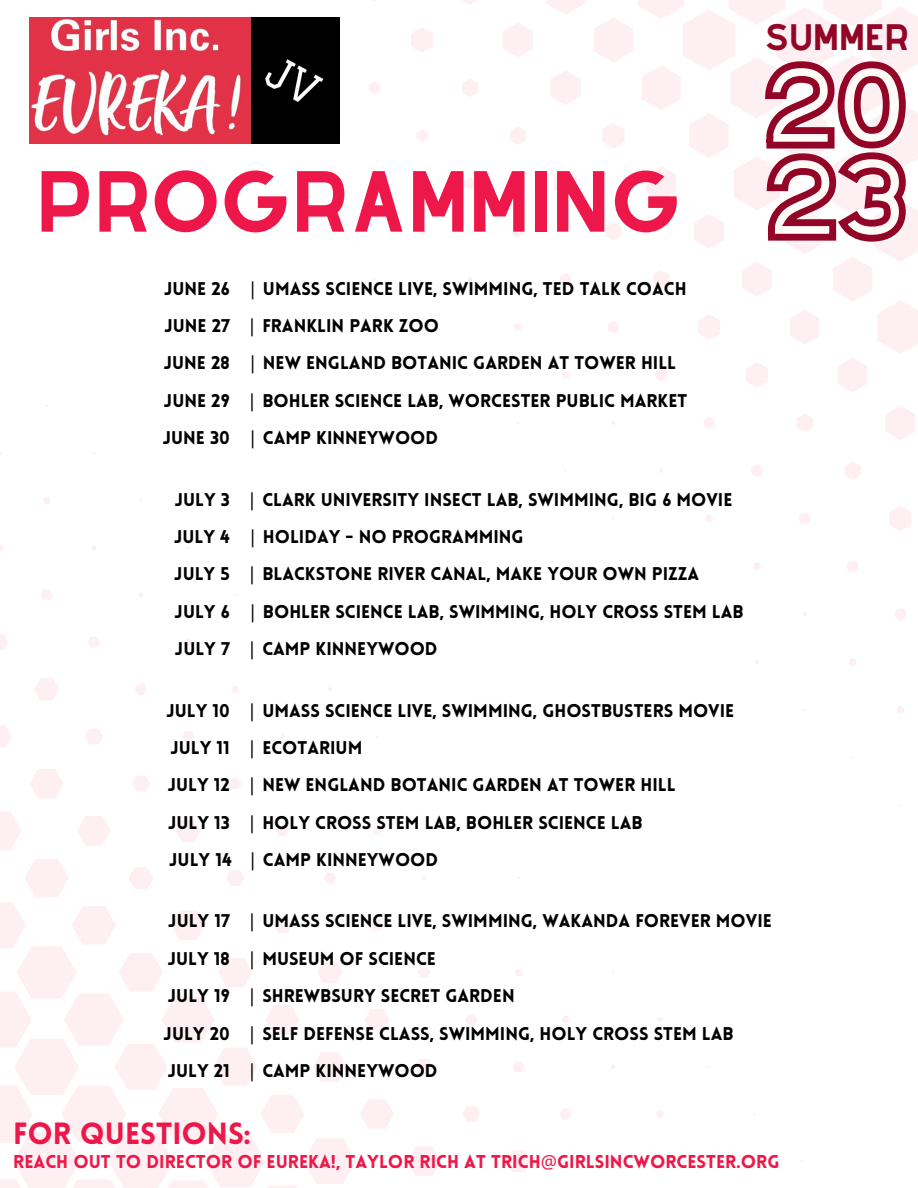
<style>
.page{position:relative;width:918px;height:1188px;background:#fff}
.page>*{position:absolute;margin:0;border:0;box-sizing:border-box;transform-origin:0 0}
.t1{font:75.75px "Alyssum Sans";color:#ed1849}
.t2{font:32.25px "Alyssum Sans";color:#920526}
.t3{font:900 30px "Lovelo";color:#ed1849}
.t4{font:900 18.15px "Lovelo";color:#ed1849}
.t5{font:900 18px/37.3px "Lovelo";color:#000}
.s1{font-family:"Noto Sans";font-weight:400}
</style>
<div class="page">
<svg style="left:328px;top:687px;width:4px;height:4px"></svg>
<svg style="left:658px;top:1018px;width:4px;height:4px"></svg>
<svg style="left:43px;top:497px;width:7px;height:7px"></svg>
<svg style="left:92px;top:546px;width:4px;height:4px"></svg>
<svg style="left:139px;top:593px;width:4px;height:4px"></svg>
<svg style="left:184px;top:639px;width:8px;height:7px"></svg>
<svg style="left:232px;top:686px;width:7px;height:7px"></svg>
<svg style="left:326px;top:780px;width:8px;height:7px"></svg>
<svg style="left:373px;top:827px;width:8px;height:7px"></svg>
<svg style="left:422px;top:876px;width:4px;height:4px"></svg>
<svg style="left:469px;top:923px;width:4px;height:4px"></svg>
<svg style="left:515px;top:969px;width:7px;height:7px"></svg>
<svg style="left:562px;top:1016px;width:8px;height:7px"></svg>
<svg style="left:611px;top:1065px;width:4px;height:4px"></svg>
<svg style="left:656px;top:1111px;width:8px;height:6px"></svg>
<svg style="left:704px;top:1158px;width:7px;height:7px"></svg>
<svg style="left:0;top:544px;width:3px;height:7px"></svg>
<svg style="left:41px;top:590px;width:11px;height:10px"></svg>
<svg style="left:88px;top:637px;width:12px;height:10px"></svg>
<svg style="left:135px;top:684px;width:12px;height:11px"></svg>
<svg style="left:182px;top:731px;width:12px;height:11px"></svg>
<svg style="left:229px;top:778px;width:12px;height:11px"></svg>
<svg style="left:277px;top:826px;width:11px;height:10px"></svg>
<svg style="left:418px;top:967px;width:12px;height:11px"></svg>
<svg style="left:465px;top:1014px;width:12px;height:11px"></svg>
<svg style="left:513px;top:1062px;width:11px;height:10px"></svg>
<svg style="left:560px;top:1109px;width:12px;height:10px"></svg>
<svg style="left:607px;top:1156px;width:12px;height:10px"></svg>
<svg style="left:0;top:634px;width:8px;height:16px"></svg>
<svg style="left:34px;top:679px;width:25px;height:21px"></svg>
<svg style="left:85px;top:729px;width:18px;height:15px"></svg>
<svg style="left:132px;top:776px;width:18px;height:15px"></svg>
<svg style="left:176px;top:820px;width:24px;height:22px"></svg>
<svg style="left:415px;top:1059px;width:18px;height:16px"></svg>
<svg style="left:463px;top:1106px;width:17px;height:16px"></svg>
<svg style="left:506px;top:1150px;width:25px;height:22px"></svg>
<svg style="left:0;top:726px;width:12px;height:21px"></svg>
<svg style="left:30px;top:769px;width:33px;height:29px"></svg>
<svg style="left:77px;top:816px;width:34px;height:30px"></svg>
<svg style="left:407px;top:1147px;width:34px;height:29px"></svg>
<svg style="left:0;top:812px;width:21px;height:38px"></svg>
<svg style="left:0;top:859px;width:394px;height:329px"></svg>
<svg style="left:420px;top:325px;width:4px;height:4px"></svg>
<svg style="left:755px;top:660px;width:4px;height:4px"></svg>
<svg style="left:371px;top:180px;width:7px;height:7px"></svg>
<svg style="left:419px;top:228px;width:6px;height:7px"></svg>
<svg style="left:468px;top:277px;width:4px;height:4px"></svg>
<svg style="left:514px;top:323px;width:7px;height:8px"></svg>
<svg style="left:562px;top:371px;width:7px;height:8px"></svg>
<svg style="left:611px;top:421px;width:4px;height:4px"></svg>
<svg style="left:659px;top:468px;width:4px;height:5px"></svg>
<svg style="left:706px;top:515px;width:7px;height:7px"></svg>
<svg style="left:753px;top:562px;width:7px;height:8px"></svg>
<svg style="left:803px;top:612px;width:4px;height:4px"></svg>
<svg style="left:849px;top:658px;width:7px;height:8px"></svg>
<svg style="left:897px;top:706px;width:7px;height:8px"></svg>
<svg style="left:369px;top:82px;width:10px;height:12px"></svg>
<svg style="left:417px;top:130px;width:10px;height:12px"></svg>
<svg style="left:465px;top:178px;width:10px;height:11px"></svg>
<svg style="left:512px;top:225px;width:11px;height:12px"></svg>
<svg style="left:560px;top:273px;width:11px;height:12px"></svg>
<svg style="left:704px;top:417px;width:10px;height:12px"></svg>
<svg style="left:752px;top:465px;width:10px;height:12px"></svg>
<svg style="left:799px;top:512px;width:11px;height:12px"></svg>
<svg style="left:847px;top:560px;width:11px;height:12px"></svg>
<svg style="left:895px;top:608px;width:11px;height:12px"></svg>
<svg style="left:411px;top:28px;width:22px;height:24px"></svg>
<svg style="left:462px;top:79px;width:16px;height:18px"></svg>
<svg style="left:510px;top:127px;width:16px;height:18px"></svg>
<svg style="left:555px;top:171px;width:22px;height:25px"></svg>
<svg style="left:797px;top:414px;width:16px;height:18px"></svg>
<svg style="left:845px;top:462px;width:15px;height:18px"></svg>
<svg style="left:890px;top:506px;width:21px;height:25px"></svg>
<svg style="left:462px;top:0;width:15px;height:5px"></svg>
<svg style="left:503px;top:23px;width:30px;height:34px"></svg>
<svg style="left:551px;top:71px;width:29px;height:34px"></svg>
<svg style="left:886px;top:406px;width:29px;height:34px"></svg>
<svg style="left:546px;top:0;width:39px;height:14px"></svg>
<img style="left:29px;top:18px;width:311px;height:126px">
<svg style="left:594px;top:0;width:324px;height:392px"></svg>
<h2 class="t2" style="left:764px;top:18px;width:146px">SUMMER</h2>
<h1 class="t1" style="left:36px;top:156px;width:647px">PROGRAMMING</h1>
<p class="t5" style="left:163px;top:271px;width:526px">JUNE 26 <span class="s1">|</span> UMASS SCIENCE LIVE, SWIMMING, TED TALK COACH JUNE 27 <span class="s1">|</span> FRANKLIN PARK ZOO<br>JUNE 28 <span class="s1">|</span> NEW ENGLAND BOTANIC GARDEN AT TOWER HILL JUNE 29 <span class="s1">|</span> BOHLER SCIENCE LAB, WORCESTER PUBLIC MARKET JUNE 30 <span class="s1">|</span> CAMP KINNEYWOOD</p>
<p class="t5" style="left:174px;top:482px;width:571px">JULY 3 <span class="s1">|</span> CLARK UNIVERSITY INSECT LAB, SWIMMING, BIG 6 MOVIE JULY 4 <span class="s1">|</span> HOLIDAY - NO PROGRAMMING<br>JULY 5 <span class="s1">|</span> BLACKSTONE RIVER CANAL, MAKE YOUR OWN PIZZA JULY 6 <span class="s1">|</span> BOHLER SCIENCE LAB, SWIMMING, HOLY CROSS STEM LAB JULY 7 <span class="s1">|</span> CAMP KINNEYWOOD</p>
<p class="t5" style="left:166px;top:693px;width:569px">JULY 10 <span class="s1">|</span> UMASS SCIENCE LIVE, SWIMMING, GHOSTBUSTERS MOVIE<br>JULY 11 <span class="s1">|</span> ECOTARIUM</p>
<p class="t5" style="left:168px;top:768px;width:509px">JULY 12 <span class="s1">|</span> NEW ENGLAND BOTANIC GARDEN AT TOWER HILL</p>
<p class="t5" style="left:168px;top:806px;width:476px">JULY 13 <span class="s1">|</span> HOLY CROSS STEM LAB, BOHLER SCIENCE LAB</p>
<p class="t5" style="left:169px;top:843px;width:270px">JULY 14 <span class="s1">|</span> CAMP KINNEYWOOD</p>
<p class="t5" style="left:168px;top:904px;width:606px">JULY 17 <span class="s1">|</span> UMASS SCIENCE LIVE, SWIMMING, WAKANDA FOREVER MOVIE<br>JULY 18 <span class="s1">|</span> MUSEUM OF SCIENCE<br>JULY 19 <span class="s1">|</span> SHREWBSURY SECRET GARDEN</p>
<p class="t5" style="left:164px;top:1016px;width:572px">JULY 20 <span class="s1">|</span> SELF DEFENSE CLASS, SWIMMING, HOLY CROSS STEM LAB</p>
<p class="t5" style="left:168px;top:1054px;width:271px">JULY 21 <span class="s1">|</span> CAMP KINNEYWOOD</p>
<h3 class="t3" style="left:13px;top:1122px;width:239px">FOR QUESTIONS:</h3>
<p class="t4" style="left:13px;top:1154px;width:768px">REACH OUT TO DIRECTOR OF EUREKA!, TAYLOR RICH AT TRICH<span class="s1">@</span>GIRLSINCWORCESTER.ORG</p>
</div>
